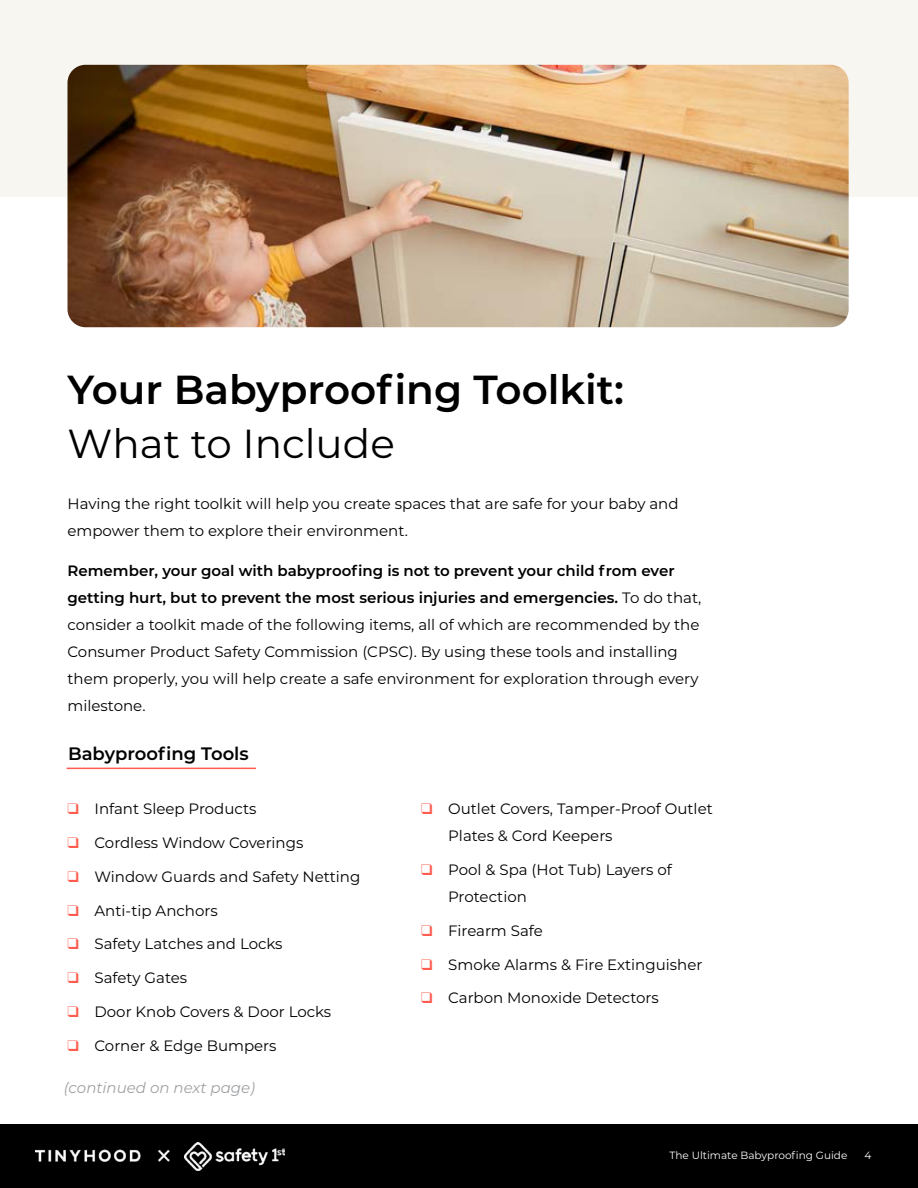
<style>
.page{position:relative;width:918px;height:1188px;background:#fff}
.page>*{position:absolute;margin:0;border:0;box-sizing:border-box;transform-origin:0 0}
.t1{font:600 40.5px "Montserrat";color:#000}
.t2{font:40.5px "Montserrat";color:#000}
.t3{font:600 18px "Montserrat";color:#000}
.t4{font:15px/27px "Montserrat";color:#000}
.t5{font:italic 15px "Montserrat";color:#9fa1a4}
.t6{font:10.5px "Montserrat";color:#fff}
.s1{font-weight:600}
.s2{color:#ff5b4e}
</style>
<div class="page">
<div style="left:0;top:1125px;width:918px;height:63px;background:#000"></div>
<img style="left:36px;top:1149px;width:134px;height:13px">
<img style="left:184px;top:1142px;width:101px;height:28px">
<div style="left:0;top:0;width:918px;height:197px;background:#f8f6f0"></div>
<img style="left:68px;top:65px;width:781px;height:262px">
<hr style="left:67px;top:768px;width:189px;height:1px;background:#ff5b4e">
<h1 class="t1" style="left:68px;top:361px;width:558px">Your Babyproofing Toolkit:</h1>
<h1 class="t2" style="left:68px;top:415px;width:329px">What to Include</h1>
<p class="t4" style="left:68px;top:489px;width:613px">Having the right toolkit will help you create spaces that are safe for your baby and empower them to explore their environment.</p>
<p class="t4" style="left:68px;top:557px;width:635px"><span class="s1">Remember, your goal with babyproofing is not to prevent your child from ever getting hurt, but to prevent the most serious injuries and emergencies.</span> To do that, consider a toolkit made of the following items, all of which are recommended by the Consumer Product Safety Commission (CPSC). By using these tools and installing them properly, you will help create a safe environment for exploration through every milestone.</p>
<p class="t3" style="left:68px;top:741px;width:182px">Babyproofing Tools</p>
<p class="t4" style="left:67px;top:795px;width:190px"><span class="s2">❑</span> Infant Sleep Products</p>
<p class="t4" style="left:67px;top:829px;width:237px"><span class="s2">❑</span> Cordless Window Coverings</p>
<p class="t4" style="left:67px;top:863px;width:294px"><span class="s2">❑</span> Window Guards and Safety Netting</p>
<p class="t4" style="left:67px;top:896px;width:152px"><span class="s2">❑</span> Anti-tip Anchors</p>
<p class="t4" style="left:67px;top:930px;width:217px"><span class="s2">❑</span> Safety Latches and Locks</p>
<p class="t4" style="left:67px;top:964px;width:121px"><span class="s2">❑</span> Safety Gates</p>
<p class="t4" style="left:67px;top:998px;width:265px"><span class="s2">❑</span> Door Knob Covers &amp; Door Locks</p>
<p class="t4" style="left:67px;top:1031px;width:211px"><span class="s2">❑</span> Corner &amp; Edge Bumpers</p>
<p class="t4" style="left:448px;top:795px;width:266px;text-indent:-27px"><span class="s2">❑</span> Outlet Covers, Tamper-Proof Outlet<br>Plates &amp; Cord Keepers</p>
<p class="t4" style="left:448px;top:856px;width:225px;text-indent:-27px"><span class="s2">❑</span> Pool &amp; Spa (Hot Tub) Layers of<br>Protection</p>
<p class="t4" style="left:421px;top:917px;width:123px"><span class="s2">❑</span> Firearm Safe</p>
<p class="t4" style="left:421px;top:950px;width:283px"><span class="s2">❑</span> Smoke Alarms &amp; Fire Extinguisher</p>
<p class="t4" style="left:421px;top:984px;width:239px"><span class="s2">❑</span> Carbon Monoxide Detectors</p>
<p class="t5" style="left:64px;top:1077px;width:193px">(continued on next page)</p>
<p class="t6" style="left:669px;top:1148px;width:179px">The Ultimate Babyproofing Guide</p>
<p class="t6" style="left:864px;top:1148px;width:8px">4</p>
</div>
